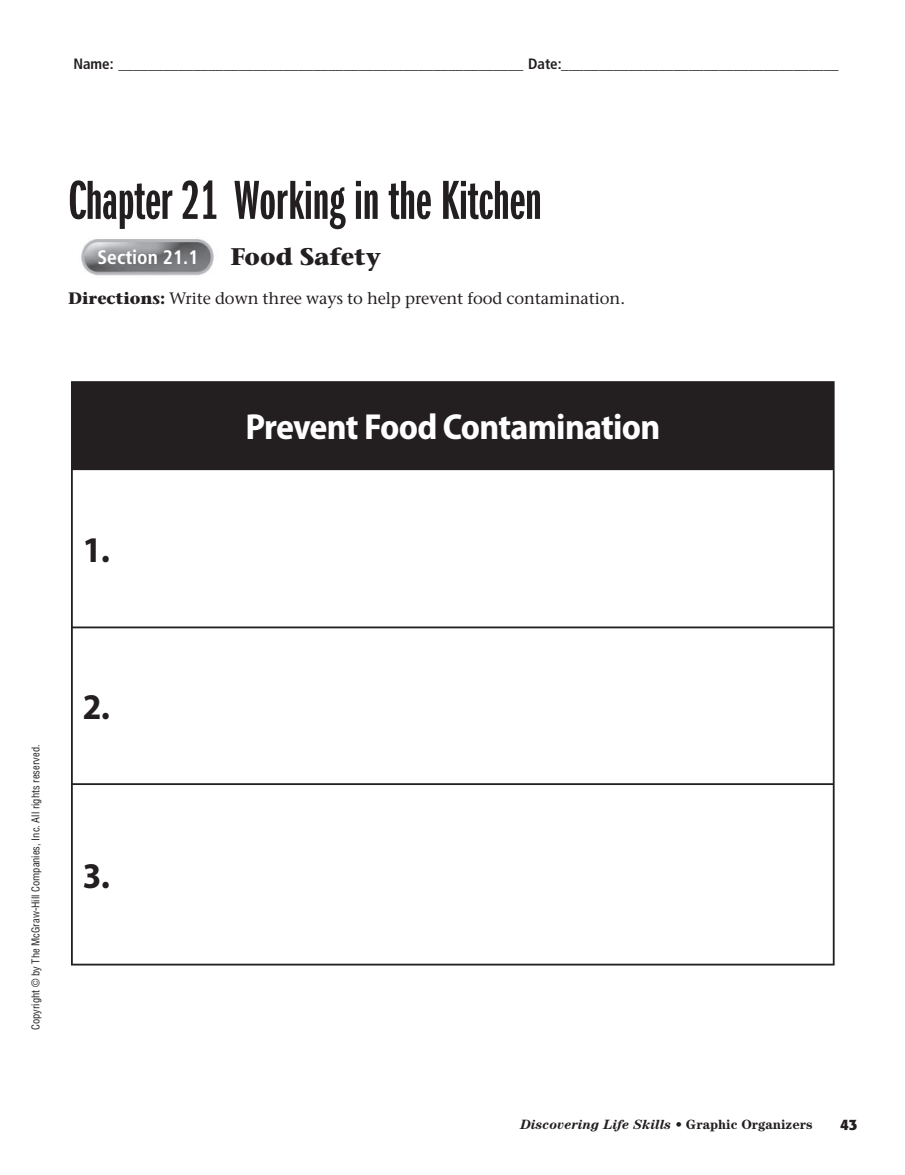
<style>
.page{position:relative;width:905px;height:1175px;background:#fff}
.page>*{position:absolute;margin:0;border:0;box-sizing:border-box;transform-origin:0 0}
.t1{font:57px "ITC Franklin Gothic Std Dm X Cp";color:#231f20}
.t2{font:700 semi-condensed 36.3px "Myriad Pro";letter-spacing:-.02em;color:#fff}
.t3{font:700 semi-condensed 36.3px "Myriad Pro";color:#231f20}
.t4{font:700 24px "Stone Serif Std";color:#231f20}
.t5{font:700 condensed 19.5px "Frutiger LT Std";color:#fff}
.t6{font:500 16.5px "Stone Serif Std";letter-spacing:-.005em;color:#231f20}
.t7{font:700 condensed 15px "Frutiger LT Std";color:#231f20}
.t8{font:700 15px "Formata OTF";color:#231f20}
.t9{font:italic 700 13.5px "Century Std";color:#231f20}
.t10{font:condensed 10.5px "Helvetica LT Std";color:#231f20}
.s1{font-weight:700}
.s2{font-style:normal}
</style>
<div class="page">
<img style="left:81px;top:239px;width:133px;height:37px">
<div style="left:72px;top:382px;width:761px;height:87px;background:#231f20"></div>
<hr style="left:71px;top:381px;width:763px;height:2px;background:#231f20">
<hr style="left:71px;top:383px;width:2px;height:85px;background:#231f20">
<hr style="left:832px;top:383px;width:2px;height:85px;background:#231f20">
<hr style="left:71px;top:468px;width:763px;height:2px;background:#231f20">
<hr style="left:71px;top:470px;width:2px;height:156px;background:#231f20">
<hr style="left:832px;top:470px;width:2px;height:156px;background:#231f20">
<hr style="left:71px;top:626px;width:763px;height:2px;background:#231f20">
<hr style="left:71px;top:628px;width:2px;height:155px;background:#231f20">
<hr style="left:832px;top:628px;width:2px;height:155px;background:#231f20">
<hr style="left:71px;top:783px;width:763px;height:2px;background:#231f20">
<hr style="left:71px;top:785px;width:2px;height:178px;background:#231f20">
<hr style="left:832px;top:785px;width:2px;height:178px;background:#231f20">
<hr style="left:71px;top:963px;width:763px;height:2px;background:#231f20">
<p class="t7" style="left:73px;top:58px;width:766px">Name: ______________________________________________________ Date:_____________________________________</p>
<h1 class="t1" style="left:68px;top:181px;width:475px">Chapter 21 Working in the Kitchen</h1>
<h3 class="t5" style="left:98px;top:250px;width:102px">Section 21.1</h3>
<h3 class="t4" style="left:230px;top:247px;width:152px">Food Safety</h3>
<p class="t6" style="left:68px;top:291px;width:558px"><span class="s1">Directions:</span> Write down three ways to help prevent food contamination.</p>
<h2 class="t3" style="left:83px;top:536px;width:29px">1.</h2>
<h2 class="t2" style="left:245px;top:413px;width:416px">Prevent Food Contamination</h2>
<p class="t10" style="left:32px;top:1030px;width:287px;rotate:-90deg">Copyright © by The McGraw-Hill Companies, Inc. All rights reserved.</p>
<h2 class="t3" style="left:83px;top:693px;width:29px">2.</h2>
<h2 class="t3" style="left:83px;top:862px;width:29px">3.</h2>
<p class="t9" style="left:520px;top:1119px;width:294px">Discovering Life Skills • <span class="s2">Graphic Organizers</span></p>
<p class="t8" style="left:840px;top:1118px;width:19px">43</p>
</div>
